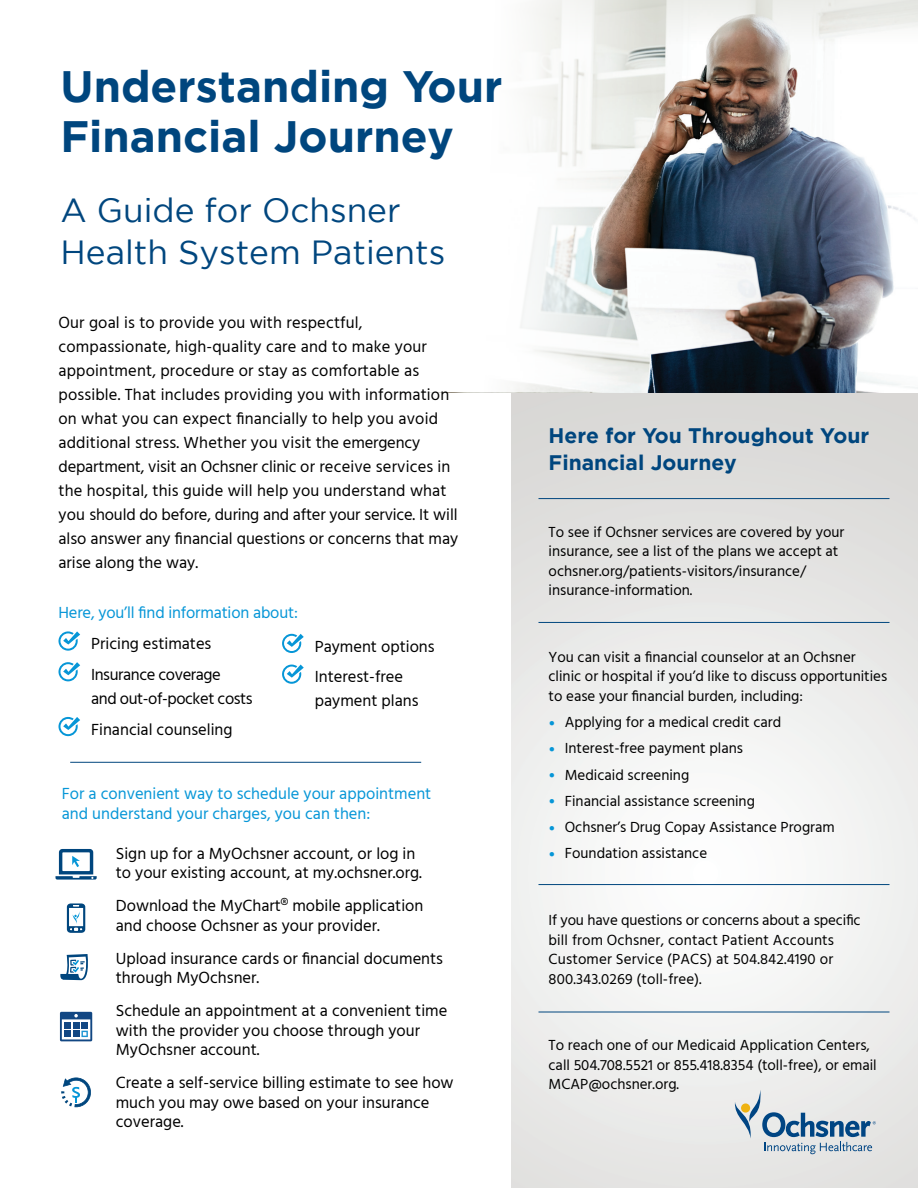
<style>
.page{position:relative;width:918px;height:1188px;background:#fff}
.page>*{position:absolute;margin:0;border:0;box-sizing:border-box;transform-origin:0 0}
.t1{font:700 43.8px/50.1px "Gotham";color:#00467e}
.t2{font:33.45px/41.8px "Gotham";color:#00467e}
.t3{font:700 21px/27px "Gotham";color:#00467e}
.t4{font:16.5px/24px "Hind";color:#000}
.t5{font:16.5px/19.5px "Hind";color:#0696d7}
.t6{font:16.5px/24px "Hind";letter-spacing:-.025em;color:#000}
.t7{font:15px/19.5px "Hind";color:#000}
.s1{font-weight:700;font-size:16.5px;color:#0696d7}
</style>
<div class="page">
<img style="left:511px;top:392px;width:407px;height:796px">
<img style="left:639px;top:0;width:279px;height:392px">
<svg style="left:515px;top:0;width:124px;height:392px;fill:#f5f6f5"></svg>
<hr style="left:538px;top:622px;width:352px;height:1px;background:#00467e">
<hr style="left:538px;top:498px;width:352px;height:1px;background:#00467e">
<hr style="left:538px;top:884px;width:352px;height:1px;background:#00467e">
<hr style="left:70px;top:762px;width:351px;height:1px;background:#00467e">
<hr style="left:538px;top:1012px;width:352px;height:1px;background:#00467e">
<svg style="left:56px;top:849px;width:41px;height:31px"></svg>
<svg style="left:67px;top:903px;width:18px;height:30px"></svg>
<svg style="left:60px;top:1012px;width:32px;height:29px"></svg>
<svg style="left:61px;top:1078px;width:30px;height:29px"></svg>
<svg style="left:60px;top:954px;width:28px;height:26px"></svg>
<svg style="left:735px;top:1090px;width:141px;height:64px"></svg>
<svg style="left:58px;top:631px;width:22px;height:20px"></svg>
<svg style="left:58px;top:662px;width:22px;height:19px"></svg>
<svg style="left:58px;top:717px;width:22px;height:19px"></svg>
<svg style="left:282px;top:634px;width:22px;height:19px"></svg>
<svg style="left:282px;top:665px;width:22px;height:19px"></svg>
<p class="t1" style="left:61px;top:60px;width:443px">Understanding Your<br>Financial Journey</p>
<p class="t2" style="left:61px;top:189px;width:386px">A Guide for Ochsner<br>Health System Patients</p>
<p class="t4" style="left:58px;top:311px;width:401px">Our goal is to provide you with respectful, compassionate, high-quality care and to make your appointment, procedure or stay as comfortable as possible. That includes providing you with information on what you can expect financially to help you avoid additional stress. Whether you visit the emergency department, visit an Ochsner clinic or receive services in the hospital, this guide will help you understand what you should do before, during and after your service. It will also answer any financial questions or concerns that may arise along the way.</p>
<p class="t5" style="left:58px;top:604px;width:241px">Here, you’ll find information about:</p>
<p class="t4" style="left:91px;top:633px;width:122px">Pricing estimates</p>
<p class="t6" style="left:91px;top:663px;width:163px">Insurance coverage<br>and out-of-pocket costs</p>
<p class="t4" style="left:91px;top:718px;width:143px">Financial counseling</p>
<p class="t4" style="left:315px;top:635px;width:121px">Payment options</p>
<p class="t4" style="left:315px;top:666px;width:105px">Interest-free payment plans</p>
<p class="t5" style="left:62px;top:785px;width:371px">For a convenient way to schedule your appointment and understand your charges, you can then:</p>
<p class="t4" style="left:116px;top:844px;width:308px;line-height:19.5px">Sign up for a MyOchsner account, or log in to your existing account, at my.ochsner.org.</p>
<p class="t4" style="left:116px;top:897px;width:309px;line-height:19.5px">Download the MyChart® mobile application and choose Ochsner as your provider.</p>
<p class="t4" style="left:116px;top:949px;width:329px;line-height:19.5px">Upload insurance cards or financial documents through MyOchsner.</p>
<p class="t4" style="left:116px;top:1002px;width:333px;line-height:19.5px">Schedule an appointment at a convenient time with the provider you choose through your<br>MyOchsner account.</p>
<p class="t4" style="left:116px;top:1074px;width:339px;line-height:19.5px">Create a self-service billing estimate to see how much you may owe based on your insurance coverage.</p>
<p class="t3" style="left:549px;top:422px;width:322px">Here for You Throughout Your<br>Financial Journey</p>
<p class="t7" style="left:549px;top:523px;width:297px">To see if Ochsner services are covered by your insurance, see a list of the plans we accept at ochsner.org/patients-visitors/insurance/ insurance-information.</p>
<p class="t7" style="left:549px;top:648px;width:340px">You can visit a financial counselor at an Ochsner clinic or hospital if you’d like to discuss opportunities to ease your financial burden, including:</p>
<p class="t7" style="left:549px;top:713px;width:234px"><span class="s1">•</span> Applying for a medical credit card</p>
<p class="t7" style="left:549px;top:740px;width:196px"><span class="s1">•</span> Interest-free payment plans</p>
<p class="t7" style="left:549px;top:766px;width:142px"><span class="s1">•</span> Medicaid screening</p>
<p class="t7" style="left:549px;top:792px;width:208px"><span class="s1">•</span> Financial assistance screening</p>
<p class="t7" style="left:549px;top:818px;width:288px"><span class="s1">•</span> Ochsner’s Drug Copay Assistance Program</p>
<p class="t7" style="left:549px;top:845px;width:160px"><span class="s1">•</span> Foundation assistance</p>
<p class="t7" style="left:549px;top:911px;width:314px">If you have questions or concerns about a specific bill from Ochsner, contact Patient Accounts Customer Service (PACS) at 504.842.4190 or 800.343.0269 (toll-free).</p>
<p class="t7" style="left:549px;top:1037px;width:330px">To reach one of our Medicaid Application Centers, call 504.708.5521 or 855.418.8354 (toll-free), or email<br>MCAP@ochsner.org.</p>
</div>
